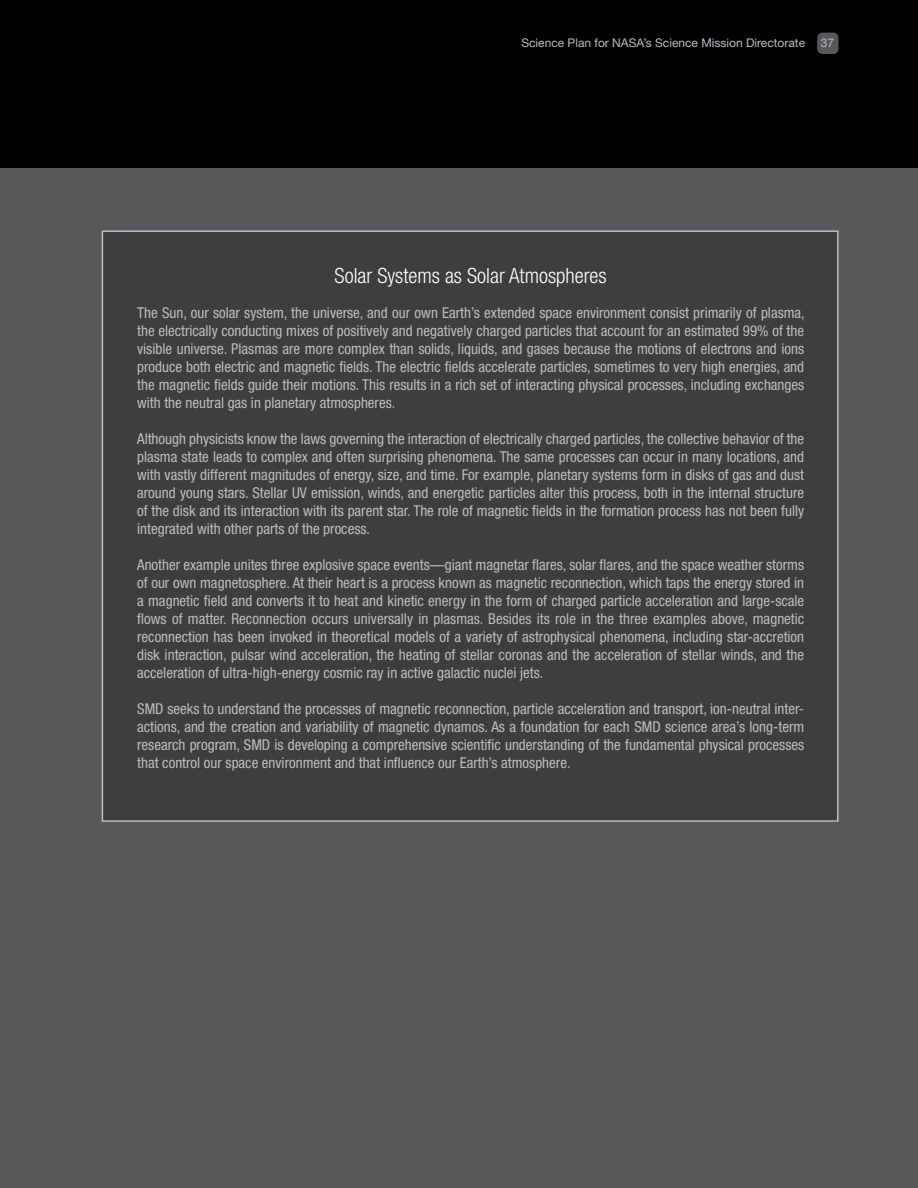
<style>
.page{position:relative;width:918px;height:1188px;background:#57585a}
.page>*{position:absolute;margin:0;border:0;box-sizing:border-box;transform-origin:0 0}
.t1{font:300 condensed 21px "Helvetica Neue LT Std";color:#fff}
.t2{font:condensed 15px/18px "Helvetica Neue LT Std";color:#bcbdc0;text-align:justify}
.t3{font:12px "Helvetica Neue LT Std";color:#bcbdc0}
</style>
<div class="page">
<div style="left:0;top:0;width:918px;height:168px;background:#000006"></div>
<div style="left:817px;top:33px;width:22px;height:21px;background:#57585a;border-radius:5px"></div>
<div style="left:102px;top:230px;width:737px;height:592px;background:#3e3e3f;border:2px solid #bcbdc0"></div>
<p class="t3" style="left:521px;top:36px;width:285px">Science Plan for NASA’s Science Mission Directorate</p>
<h3 class="t3" style="left:821px;top:36px;width:15px">37</h3>
<h1 class="t1" style="left:335px;top:264px;width:274px">Solar Systems as Solar Atmospheres</h1>
<p class="t2" style="left:137px;top:304px;width:669px">The Sun, our solar system, the universe, and our own Earth’s extended space environment consist primarily of plasma, the electrically conducting mixes of positively and negatively charged particles that account for an estimated 99% of the visible universe. Plasmas are more complex than solids, liquids, and gases because the motions of electrons and ions produce both electric and magnetic fields. The electric fields accelerate particles, sometimes to very high energies, and the magnetic fields guide their motions. This results in a rich set of interacting physical processes, including exchanges with the neutral gas in planetary atmospheres.</p>
<p class="t2" style="left:137px;top:430px;width:669px">Although physicists know the laws governing the interaction of electrically charged particles, the collective behavior of the plasma state leads to complex and often surprising phenomena. The same processes can occur in many locations, and with vastly different magnitudes of energy, size, and time. For example, planetary systems form in disks of gas and dust around young stars. Stellar UV emission, winds, and energetic particles alter this process, both in the internal structure of the disk and its interaction with its parent star. The role of magnetic fields in the formation process has not been fully integrated with other parts of the process.</p>
<p class="t2" style="left:137px;top:556px;width:669px">Another example unites three explosive space events—giant magnetar flares, solar flares, and the space weather storms of our own magnetosphere. At their heart is a process known as magnetic reconnection, which taps the energy stored in a magnetic field and converts it to heat and kinetic energy in the form of charged particle acceleration and large-scale flows of matter. Reconnection occurs universally in plasmas. Besides its role in the three examples above, magnetic reconnection has been invoked in theoretical models of a variety of astrophysical phenomena, including star-accretion disk interaction, pulsar wind acceleration, the heating of stellar coronas and the acceleration of stellar winds, and the acceleration of ultra-high-energy cosmic ray in active galactic nuclei jets.</p>
<p class="t2" style="left:137px;top:700px;width:669px">SMD seeks to understand the processes of magnetic reconnection, particle acceleration and transport, ion-neutral inter&shy;actions, and the creation and variability of magnetic dynamos. As a foundation for each SMD science area’s long-term research program, SMD is developing a comprehensive scientific understanding of the fundamental physical processes that control our space environment and that influence our Earth’s atmosphere.</p>
</div>
